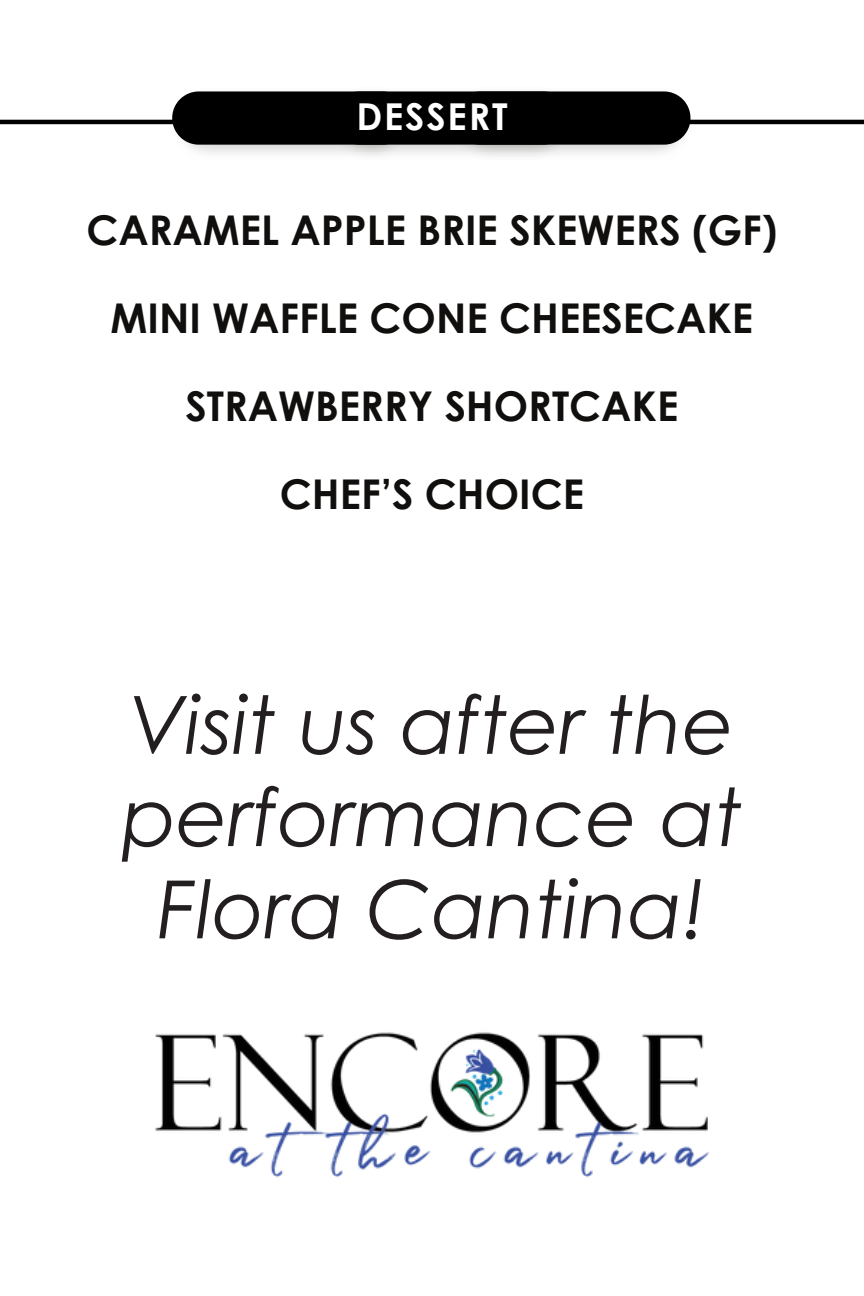
<style>
.page{position:relative;width:864px;height:1296px;background:#fff}
.page>*{position:absolute;margin:0;border:0;box-sizing:border-box;transform-origin:0 0}
.t1{font:italic 80.4px/92.4px "Century Gothic";color:#231f20;text-align:center}
.t2{font:700 41.1px "Century Gothic";color:#100f0d}
.t3{font:700 37.2px "Century Gothic";letter-spacing:.05em;color:#fff}
</style>
<div class="page">
<hr style="left:0;top:120px;width:864px;height:4px;background:#000">
<img style="left:452px;top:113px;width:241px;height:43px">
<div style="left:172px;top:91px;width:518px;height:54px;background:#000"></div>
<img style="left:155px;top:1032px;width:555px;height:146px">
<p class="t3" style="left:356px;top:92px;width:153px">DESSERT</p>
<p class="t2" style="left:86px;top:204px;width:693px">CARAMEL APPLE BRIE SKEWERS (GF)</p>
<p class="t2" style="left:111px;top:292px;width:644px">MINI WAFFLE CONE CHEESECAKE</p>
<p class="t2" style="left:186px;top:380px;width:494px">STRAWBERRY SHORTCAKE</p>
<p class="t2" style="left:280px;top:467px;width:306px">CHEF’S CHOICE</p>
<p class="t1" style="left:122px;top:676px;width:622px">Visit us after the performance at<br>Flora Cantina!</p>
</div>
